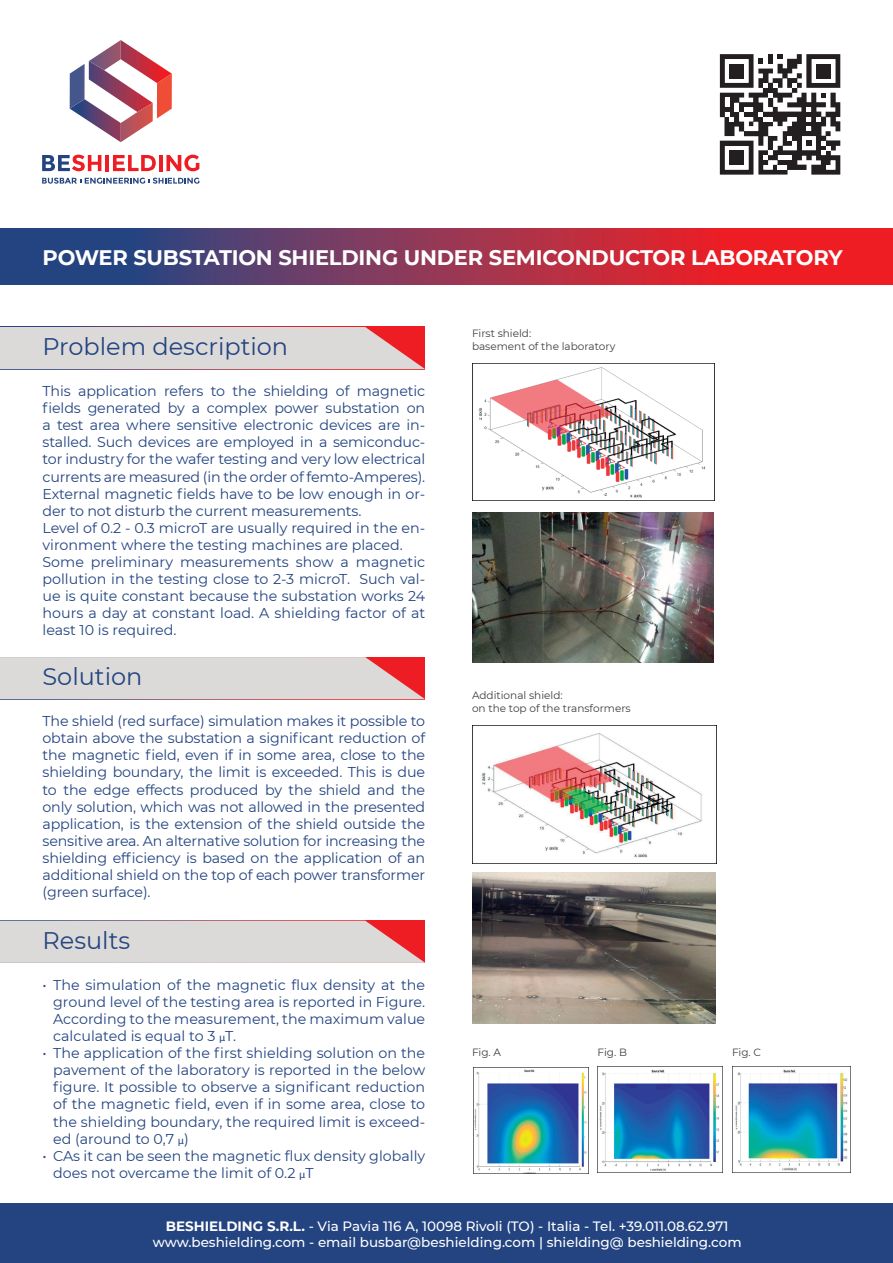
<style>
.page{position:relative;width:893px;height:1263px;background:#fff}
.page>*{position:absolute;margin:0;border:0;box-sizing:border-box;transform-origin:0 0}
.t1{font:24px "Montserrat";color:#244481}
.t2{font:700 21px "Montserrat";letter-spacing:-.01em;color:#fff}
.t3{font:14.25px/17.1px "Montserrat";color:#244481;text-align:justify}
.t4{font:500 13.5px "Montserrat";color:#fff}
.t5{font:10.5px/12.6px "Montserrat";color:#3e3e3f}
.s1{font-weight:700}
</style>
<div class="page">
<svg style="left:70px;top:40px;width:102px;height:102px"></svg>
<svg style="left:42px;top:155px;width:59px;height:16px"></svg>
<hr style="left:105px;top:155px;width:4px;height:16px;background:#ee1d23">
<svg style="left:113px;top:155px;width:43px;height:16px"></svg>
<hr style="left:159px;top:155px;width:3px;height:16px;background:#ee1d23">
<svg style="left:166px;top:155px;width:33px;height:16px"></svg>
<svg style="left:42px;top:178px;width:157px;height:6px"></svg>
<svg style="left:719px;top:54px;width:122px;height:121px"></svg>
<div style="left:816px;top:64px;width:15px;height:14px;background:#231f20"></div>
<div style="left:730px;top:150px;width:14px;height:15px;background:#231f20"></div>
<div style="left:730px;top:64px;width:14px;height:14px;background:#231f20"></div>
<svg style="left:0;top:228px;width:893px;height:56px;background:#913352"></svg>
<svg style="left:0;top:327px;width:425px;height:42px;background:#dccccb"></svg>
<svg style="left:0;top:657px;width:425px;height:42px;background:#dccccb"></svg>
<svg style="left:0;top:921px;width:425px;height:42px;background:#dccccb"></svg>
<div style="left:0;top:1204px;width:893px;height:59px;background:#244481"></div>
<img style="left:472px;top:364px;width:243px;height:137px">
<img style="left:472px;top:725px;width:245px;height:138px">
<img style="left:472px;top:512px;width:241px;height:150px">
<img style="left:472px;top:872px;width:244px;height:152px">
<img style="left:473px;top:1067px;width:115px;height:106px">
<img style="left:597px;top:1067px;width:126px;height:106px">
<img style="left:732px;top:1067px;width:118px;height:106px">
<p class="t2" style="left:43px;top:242px;width:802px">POWER SUBSTATION SHIELDING UNDER SEMICONDUCTOR LABORATORY</p>
<p class="t1" style="left:43px;top:330px;width:247px">Problem description</p>
<p class="t3" style="left:43px;top:382px;width:384px">This application refers to the shielding of magnetic fields generated by a complex power substation on a test area where sensitive electronic devices are in&shy;stalled. Such devices are employed in a semiconduc&shy;tor industry for the wafer testing and very low electrical currents are measured (in the order of femto-Amperes).<br>External magnetic fields have to be low enough in or&shy;der to not disturb the current measurements.</p>
<p class="t3" style="left:43px;top:519px;width:384px">Level of 0.2 - 0.3 microT are usually required in the en&shy;vironment where the testing machines are placed.</p>
<p class="t3" style="left:43px;top:553px;width:384px">Some preliminary measurements show a magnetic pollution in the testing close to 2-3 microT. Such val&shy;ue is quite constant because the substation works 24 hours a day at constant load. A shielding factor of at least 10 is required.</p>
<p class="t1" style="left:43px;top:660px;width:101px">Solution</p>
<p class="t3" style="left:43px;top:712px;width:384px">The shield (red surface) simulation makes it possible to obtain above the substation a significant reduction of the magnetic field, even if in some area, close to the shielding boundary, the limit is exceeded. This is due to the edge effects produced by the shield and the only solution, which was not allowed in the presented application, is the extension of the shield outside the sensitive area. An alternative solution for increasing the shielding efficiency is based on the application of an additional shield on the top of each power transformer (green surface).</p>
<p class="t1" style="left:43px;top:924px;width:89px">Results</p>
<p class="t3" style="left:53px;top:976px;width:374px;text-indent:-11px">• The simulation of the magnetic flux density at the ground level of the testing area is reported in Figure.<br>According to the measurement, the maximum value calculated is equal to 3 T.</p>
<p class="t3" style="left:53px;top:1044px;width:374px;text-indent:-11px">• The application of the first shielding solution on the pavement of the laboratory is reported in the below figure. It possible to observe a significant reduction of the magnetic field, even if in some area, close to the shielding boundary, the required limit is exceed&shy;ed (around to 0,7 )</p>
<p class="t3" style="left:53px;top:1147px;width:374px;text-indent:-11px">• CAs it can be seen the magnetic flux density globally does not overcame the limit of 0.2 T</p>
<p class="t5" style="left:472px;top:327px;width:145px">First shield:<br>basement of the laboratory</p>
<p class="t5" style="left:472px;top:689px;width:92px">Additional shield:</p>
<p class="t5" style="left:472px;top:701px;width:160px">on the top of the transformers</p>
<p class="t5" style="left:472px;top:1045px;width:31px">Fig. A</p>
<p class="t5" style="left:597px;top:1045px;width:31px">Fig. B</p>
<p class="t5" style="left:732px;top:1045px;width:31px">Fig. C</p>
<p class="t4" style="left:166px;top:1216px;width:564px"><span class="s1">BESHIELDING S.R.L.</span> - Via Pavia 116 A, 10098 Rivoli (TO) - Italia - Tel. +39.011.08.62.971</p>
<p class="t4" style="left:153px;top:1233px;width:590px">www.beshielding.com - email busbar@beshielding.com | shielding@ beshielding.com</p>
</div>
